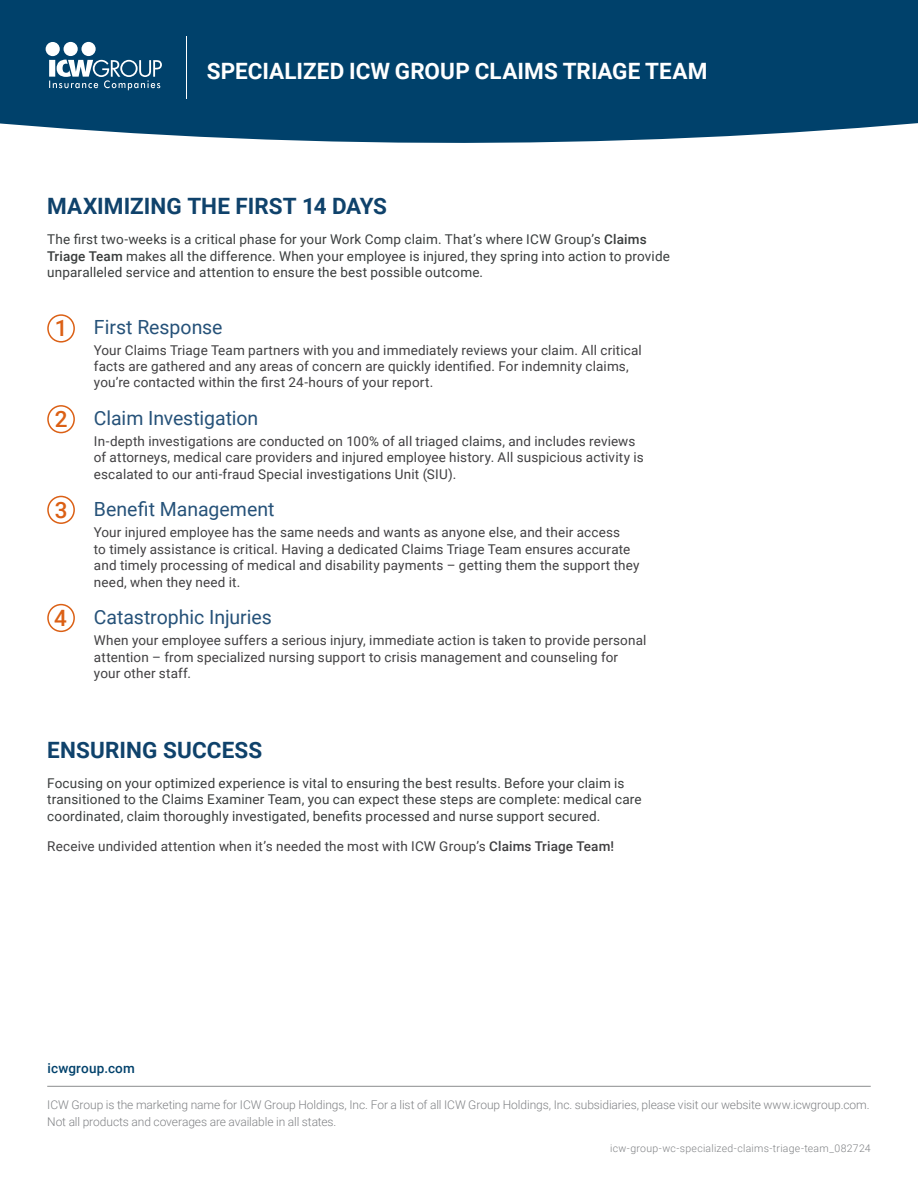
<style>
.page{position:relative;width:918px;height:1188px;background:#fff}
.page>*{position:absolute;margin:0;border:0;box-sizing:border-box;transform-origin:0 0}
.t1{font:700 22.5px "Roboto";letter-spacing:.005em;color:#0f426b}
.t2{font:700 22.5px "Roboto";letter-spacing:.005em;color:#fff}
.t3{font:500 22.5px "Roboto";color:#db6015}
.t4{font:19.5px "Roboto";letter-spacing:-.005em;color:#265279}
.t5{font:13.5px/16.5px "Roboto";letter-spacing:.01em;color:#414042}
.t6{font:13.5px/16.5px "Roboto";letter-spacing:.01em;color:#3a3d3d}
.t7{font:500 13.5px "Roboto";letter-spacing:.015em;color:#00416b}
.t8{font:300 12px/16.5px "Roboto";letter-spacing:-.005em;color:#808285}
.t9{font:300 10.5px "Roboto";letter-spacing:.025em;color:#808285}
.s1{font-weight:500}
.s2{font-weight:500;font-size:22.5px;color:#db6015}
</style>
<div class="page">
<div style="left:0;top:0;width:918px;height:142px;background:#00416b"></div>
<hr style="left:47px;top:1086px;width:824px;height:1px;background:#8a8c8e">
<hr style="left:186px;top:36px;width:1px;height:63px;background:#fff">
<svg style="left:46px;top:42px;width:116px;height:48px"></svg>
<div style="left:47px;top:314px;width:28px;height:29px;border:2px solid #db6015;border-radius:50%"></div>
<div style="left:47px;top:405px;width:28px;height:28px;border:2px solid #db6015;border-radius:50%"></div>
<div style="left:47px;top:496px;width:28px;height:28px;border:2px solid #db6015;border-radius:50%"></div>
<div style="left:47px;top:604px;width:28px;height:28px;border:2px solid #db6015;border-radius:50%"></div>
<h1 class="t2" style="left:207px;top:56px;width:502px">SPECIALIZED ICW GROUP CLAIMS TRIAGE TEAM</h1>
<h1 class="t1" style="left:47px;top:190px;width:341px">MAXIMIZING THE FIRST 14 DAYS</h1>
<p class="t6" style="left:47px;top:231px;width:624px">The first two-weeks is a critical phase for your Work Comp claim. That’s where ICW Group’s <span class="s1">Claims<br>Triage Team</span> makes all the difference. When your employee is injured, they spring into action to provide unparalleled service and attention to ensure the best possible outcome.</p>
<h2 class="t4" style="left:55px;top:313px;width:169px"><span class="s2">1</span> First Response</h2>
<p class="t5" style="left:94px;top:341px;width:549px">Your Claims Triage Team partners with you and immediately reviews your claim. All critical facts are gathered and any areas of concern are quickly identified. For indemnity claims, you’re contacted within the first 24-hours of your report.</p>
<h2 class="t4" style="left:94px;top:404px;width:166px">Claim Investigation</h2>
<p class="t5" style="left:94px;top:432px;width:551px">In-depth investigations are conducted on 100% of all triaged claims, and includes reviews of attorneys, medical care providers and injured employee history. All suspicious activity is escalated to our anti-fraud Special investigations Unit (SIU).</p>
<h2 class="t4" style="left:94px;top:495px;width:182px">Benefit Management</h2>
<p class="t5" style="left:94px;top:523px;width:547px">Your injured employee has the same needs and wants as anyone else, and their access<br>to timely assistance is critical. Having a dedicated Claims Triage Team ensures accurate and timely processing of medical and disability payments – getting them the support they need, when they need it.</p>
<h2 class="t4" style="left:94px;top:603px;width:179px">Catastrophic Injuries</h2>
<p class="t5" style="left:94px;top:631px;width:554px">When your employee suffers a serious injury, immediate action is taken to provide personal attention – from specialized nursing support to crisis management and counseling for your other staff.</p>
<h1 class="t3" style="left:55px;top:403px;width:14px">2</h1>
<h1 class="t3" style="left:55px;top:494px;width:14px">3</h1>
<h1 class="t3" style="left:54px;top:602px;width:14px">4</h1>
<h1 class="t1" style="left:47px;top:734px;width:216px">ENSURING SUCCESS</h1>
<p class="t6" style="left:47px;top:774px;width:596px">Focusing on your optimized experience is vital to ensuring the best results. Before your claim is transitioned to the Claims Examiner Team, you can expect these steps are complete: medical care coordinated, claim thoroughly investigated, benefits processed and nurse support secured.</p>
<p class="t5" style="left:47px;top:837px;width:569px">Receive undivided attention when it’s needed the most with ICW Group’s <span class="s1">Claims Triage Team!</span></p>
<p class="t7" style="left:48px;top:1059px;width:89px">icwgroup.com</p>
<p class="t8" style="left:47px;top:1097px;width:824px">ICW Group is the marketing name for ICW Group Holdings, Inc. For a list of all ICW Group Holdings, Inc. subsidiaries, please visit our website www.icwgroup.com.<br>Not all products and coverages are available in all states.</p>
<p class="t9" style="left:610px;top:1141px;width:262px">icw-group-wc-specialized-claims-triage-team_082724</p>
</div>
